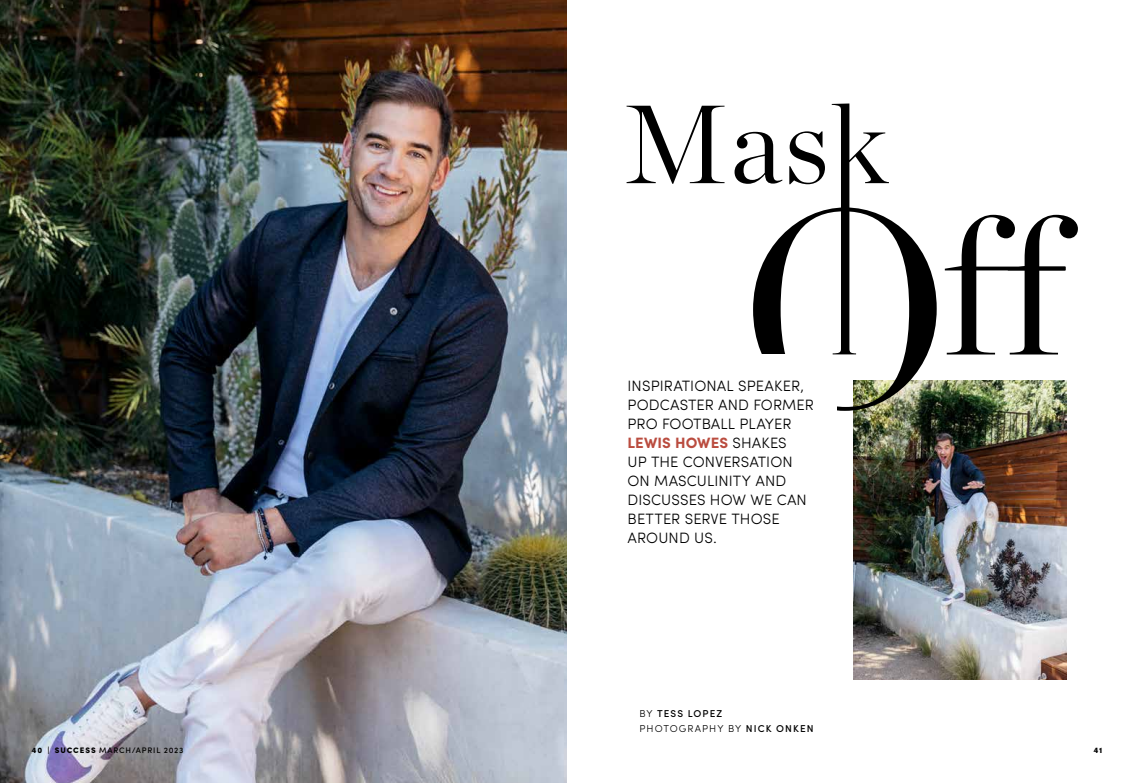
<style>
.page{position:relative;width:1134px;height:783px;background:#fff}
.page>*{position:absolute;margin:0;border:0;box-sizing:border-box;transform-origin:0 0}
.t1{font:300 15px/19px "Sofia Pro";letter-spacing:.005em;color:#000}
.t2{font:500 10px/15px "Sofia Pro";letter-spacing:.105em;color:#000}
.t3{font:500 8px "Sofia Pro";letter-spacing:.095em;color:#000}
.t4{font:900 8px "Sofia Pro";color:#000}
.s1{font-weight:700;color:#ba4c3f}
.s2{font-weight:300}
.s3{font-weight:900}
</style>
<div class="page">
<img style="left:854px;top:380px;width:212px;height:300px">
<img style="left:0;top:0;width:567px;height:783px">
<svg style="left:945px;top:215px;width:133px;height:139px"></svg>
<svg style="left:836px;top:219px;width:101px;height:192px"></svg>
<svg style="left:627px;top:104px;width:262px;height:250px"></svg>
<p class="t1" style="left:628px;top:376px;width:188px">INSPIRATIONAL SPEAKER,<br>PODCASTER AND FORMER<br>PRO FOOTBALL PLAYER<br><span class="s1">LEWIS HOWES</span> SHAKES<br>UP THE CONVERSATION<br>ON MASCULINITY AND<br>DISCUSSES HOW WE CAN<br>BETTER SERVE THOSE<br>AROUND US.</p>
<p class="t2" style="left:640px;top:706px;width:176px"><span class="s2">BY</span> TESS LOPEZ<br><span class="s2">PHOTOGRAPHY BY</span> NICK ONKEN</p>
<p class="t3" style="left:32px;top:744px;width:153px"><span class="s3">40 | SUCCESS</span> MARCH/APRIL 2023</p>
<p class="t4" style="left:1094px;top:744px;width:10px">41</p>
</div>
